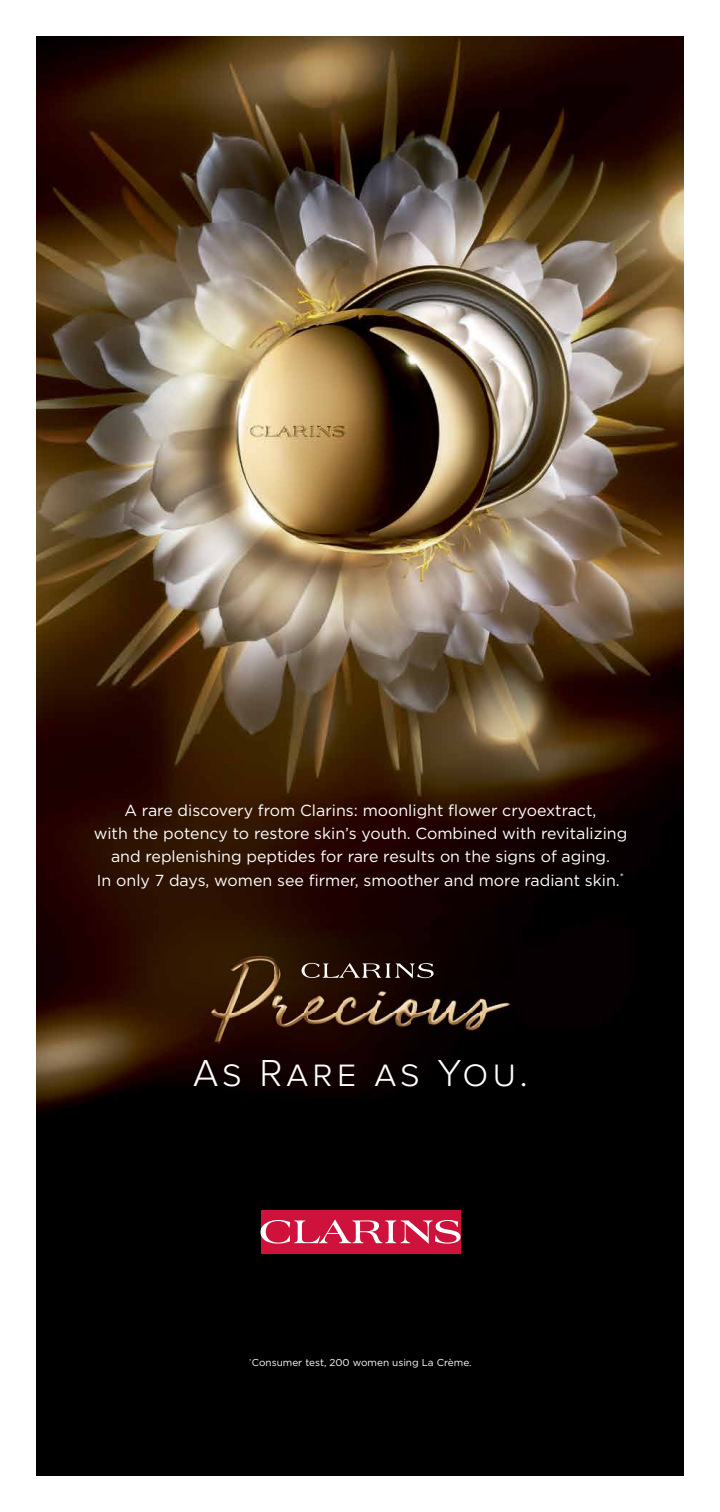
<style>
.page{position:relative;width:720px;height:1512px;background:#fff}
.page>*{position:absolute;margin:0;border:0;box-sizing:border-box;transform-origin:0 0}
.t1{font:300 38.9px "Proxima Nova";letter-spacing:.1em;color:#fff}
.t2{font:15.9px/23.3px "Gotham";color:#fff;text-align:center}
.t3{font:10px "Gotham";color:#fff}
</style>
<div class="page">
<img style="left:36px;top:36px;width:648px;height:1440px">
<img style="left:206px;top:947px;width:309px;height:100px">
<svg style="left:302px;top:963px;width:132px;height:15px;background:#50413b"></svg>
<div style="left:261px;top:1210px;width:199px;height:44px;background:#ce123c"></div>
<svg style="left:261px;top:1220px;width:199px;height:24px"></svg>
<p class="t2" style="left:94px;top:798px;width:535px">A rare discovery from Clarins: moonlight flower cryoextract,<br>with the potency to restore skin’s youth. Combined with revitalizing and replenishing peptides for rare results on the signs of aging.<br>In only 7 days, women see firmer, smoother and more radiant skin.<sup>*</sup></p>
<h1 class="t1" style="left:193px;top:1056px;width:336px">AS RARE AS YOU.</h1>
<p class="t3" style="left:249px;top:1356px;width:224px"><sup>*</sup>Consumer test, 200 women using La Crème.</p>
</div>
